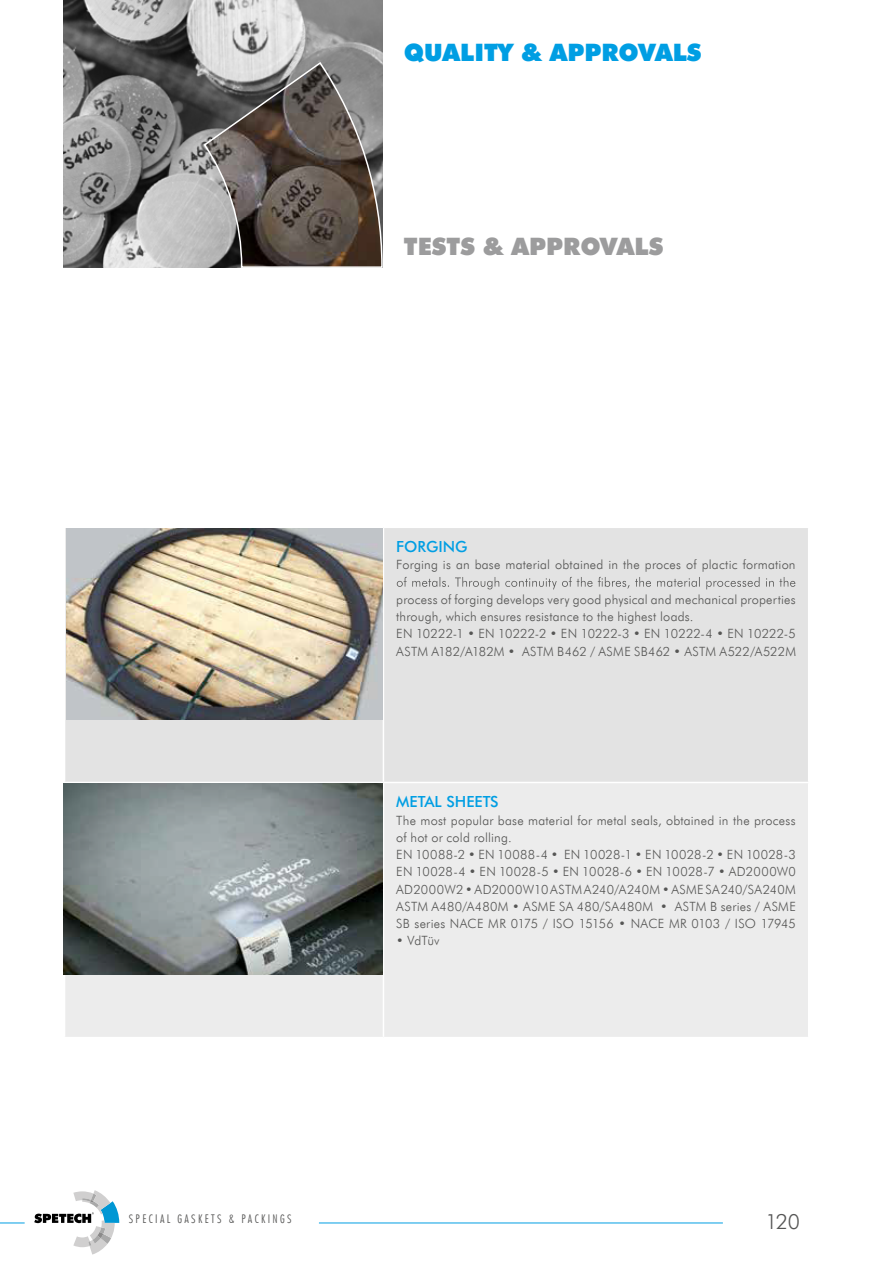
<style>
.page{position:relative;width:893px;height:1263px;background:#fff}
.page>*{position:absolute;margin:0;border:0;box-sizing:border-box;transform-origin:0 0}
.t1{font:24px "Futura X Blk EU";color:#009ee3}
.t2{font:24px "Futura X Blk EU";color:#9c9c9d}
.t3{font:21px "Futura Lt EU";color:#565655}
.t4{font:15px "Futura Md PL";color:#009ee3}
.t5{font:12.75px/17.2px "Futura Lt EU";letter-spacing:.015em;color:#565655}
.t6{font:12px "Futura Lt Cn EU";letter-spacing:.2em;color:#565655}
</style>
<div class="page">
<svg style="left:34px;top:1190px;width:85px;height:64px"></svg>
<svg style="left:0;top:1222px;width:25px;height:1px"></svg>
<hr style="left:319px;top:1222px;width:404px;height:1px;background:#009ee3">
<img style="left:64px;top:0;width:319px;height:268px">
<svg style="left:203px;top:61px;width:180px;height:207px;background:#6c6561"></svg>
<div style="left:65px;top:528px;width:743px;height:254px;background:#e3e3e3"></div>
<div style="left:65px;top:783px;width:743px;height:254px;background:#ececec"></div>
<hr style="left:383px;top:783px;width:1px;height:254px;background:#fff">
<hr style="left:383px;top:528px;width:1px;height:254px;background:#fff">
<svg style="left:397px;top:577px;width:398px;height:12px;background:#cfcfcf"></svg>
<img style="left:64px;top:783px;width:318px;height:191px">
<img style="left:67px;top:528px;width:315px;height:191px">
<h1 class="t1" style="left:404px;top:37px;width:299px">QUALITY &amp; APPROVALS</h1>
<h1 class="t2" style="left:404px;top:231px;width:261px">TESTS &amp; APPROVALS</h1>
<p class="t4" style="left:396px;top:537px;width:73px">FORGING</p>
<p class="t5" style="left:396px;top:557px;width:401px">Forging is an base material obtained in the proces of plactic formation</p>
<p class="t5" style="left:396px;top:591px;width:401px">process of forging develops very good physical and mechanical properties through, which ensures resistance to the highest loads.<br>EN 10222-1 • EN 10222-2 • EN 10222-3 • EN 10222-4 • EN 10222-5<br>ASTM A182/A182M • ASTM B462 / ASME SB462 • ASTM A522/A522M</p>
<p class="t4" style="left:396px;top:792px;width:104px">METAL SHEETS</p>
<p class="t5" style="left:396px;top:812px;width:401px">The most popular base material for metal seals, obtained in the process of hot or cold rolling.<br>EN 10088-2 • EN 10088-4 • EN 10028-1 • EN 10028-2 • EN 10028-3<br>EN 10028-4 • EN 10028-5 • EN 10028-6 • EN 10028-7 • AD2000W0<br>AD2000W2•AD2000W10ASTM A240/A240M •ASME SA240/SA240M ASTM A480/A480M • ASME SA 480/SA480M • ASTM B series / ASME SB series NACE MR 0175 / ISO 15156 • NACE MR 0103 / ISO 17945</p>
<p class="t5" style="left:396px;top:932px;width:45px">• VdTüv</p>
<p class="t6" style="left:129px;top:1211px;width:164px">SPECIAL GASKETS &amp; PACKINGS</p>
<h2 class="t3" style="left:765px;top:1209px;width:36px">120</h2>
</div>
